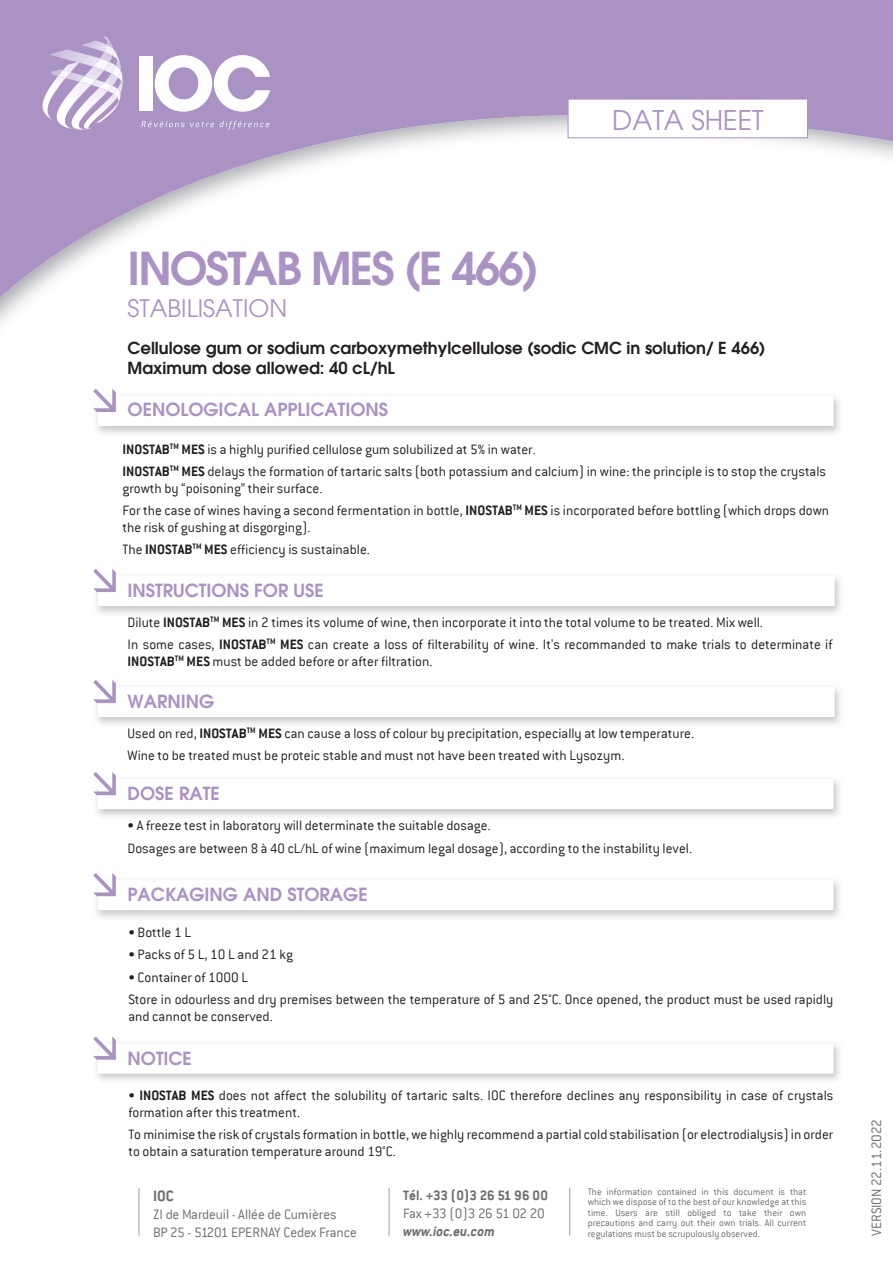
<style>
.page{position:relative;width:893px;height:1263px;background:#fff}
.page>*{position:absolute;margin:0;border:0;box-sizing:border-box;transform-origin:0 0}
.t1{font:600 45px "Avant Garde LT";letter-spacing:-.04em;color:#ab92c4}
.t2{font:27px "Avant Garde LT";color:#ab92c4}
.t3{font:24px "Avant Garde LT";color:#ab92c4}
.t4{font:600 18px "Avant Garde LT";color:#ab92c4}
.t5{font:600 16.5px/19.8px "Avant Garde LT";color:#231f20}
.t6{font:700 16.5px "Conduit ITC";color:#6c6d70}
.t7{font:300 15px/22.5px "Conduit ITC";color:#231f20}
.t8{font:300 15px/18px "Conduit ITC";letter-spacing:-.01em;color:#6c6d70}
.t9{font:700 15px "Conduit ITC";color:#6c6d70}
.t10{font:300 15px "Conduit ITC";letter-spacing:-.03em;color:#6c6d70}
.t11{font:italic 700 15px "Conduit ITC";color:#6c6d70}
.t12{font:300 10.5px/10.5px "Conduit ITC";color:#6c6d70;text-align:justify}
.s1{font-weight:700}
</style>
<div class="page">
<svg style="left:0;top:0;width:893px;height:324px"></svg>
<svg style="left:567px;top:98px;width:241px;height:41px"></svg>
<hr style="left:139px;top:1188px;width:1px;height:47px;background:#ab92c4">
<hr style="left:389px;top:1188px;width:1px;height:47px;background:#ab92c4">
<hr style="left:569px;top:1188px;width:1px;height:47px;background:#ab92c4">
<img style="left:49px;top:49px;width:6px;height:13px">
<img style="left:121px;top:75px;width:2px;height:54px">
<img style="left:113px;top:105px;width:8px;height:25px">
<img style="left:55px;top:36px;width:58px;height:94px">
<img style="left:93px;top:58px;width:6px;height:12px">
<img style="left:79px;top:76px;width:17px;height:9px">
<svg style="left:99px;top:36px;width:23px;height:69px"></svg>
<img style="left:39px;top:62px;width:40px;height:59px">
<svg style="left:58px;top:70px;width:13px;height:8px"></svg>
<svg style="left:141px;top:121px;width:73px;height:6px"></svg>
<svg style="left:220px;top:121px;width:49px;height:8px"></svg>
<div style="left:139px;top:56px;width:14px;height:55px;background:#fff"></div>
<svg style="left:155px;top:55px;width:115px;height:57px"></svg>
<svg style="left:93px;top:389px;width:740px;height:37px"></svg>
<svg style="left:93px;top:569px;width:742px;height:37px"></svg>
<svg style="left:93px;top:772px;width:740px;height:37px"></svg>
<svg style="left:93px;top:873px;width:740px;height:37px"></svg>
<svg style="left:93px;top:680px;width:742px;height:37px"></svg>
<svg style="left:93px;top:1036px;width:740px;height:38px"></svg>
<h2 class="t2" style="left:612px;top:104px;width:153px">DATA SHEET</h2>
<h1 class="t1" style="left:128px;top:239px;width:413px">INOSTAB MES (E 466)</h1>
<h3 class="t3" style="left:128px;top:294px;width:161px">STABILISATION</h3>
<p class="t5" style="left:128px;top:338px;width:639px">Cellulose gum or sodium carboxymethylcellulose (sodic CMC in solution/ E 466)<br>Maximum dose allowed: 40 cL/hL</p>
<p class="t4" style="left:128px;top:398px;width:262px">OENOLOGICAL APPLICATIONS</p>
<p class="t7" style="left:122px;top:438px;width:705px"><span class="s1">INOSTAB</span><sup>TM</sup> <span class="s1">MES</span> is a highly purified cellulose gum solubilized at 5% in water.<br><span class="s1">INOSTAB</span><sup>TM</sup> <span class="s1">MES</span> delays the formation of tartaric salts (both potassium and calcium) in wine: the principle is to stop the crystals</p>
<p class="t7" style="left:122px;top:477px;width:708px">growth by “poisoning” their surface.<br>For the case of wines having a second fermentation in bottle, <span class="s1">INOSTAB</span><sup>TM</sup> <span class="s1">MES</span> is incorporated before bottling (which drops down</p>
<p class="t7" style="left:123px;top:516px;width:249px">the risk of gushing at disgorging).<br>The <span class="s1">INOSTAB</span><sup>TM</sup> <span class="s1">MES</span> efficiency is sustainable.</p>
<p class="t4" style="left:128px;top:579px;width:198px">INSTRUCTIONS FOR USE</p>
<p class="t7" style="left:128px;top:611px;width:706px">Dilute <span class="s1">INOSTAB</span><sup>TM</sup> <span class="s1">MES</span> in 2 times its volume of wine, then incorporate it into the total volume to be treated. Mix well.<br>In some cases, <span class="s1">INOSTAB</span><sup>TM</sup> <span class="s1">MES</span> can create a loss of filterability of wine. It's recommanded to make trials to determinate if</p>
<p class="t7" style="left:128px;top:650px;width:306px"><span class="s1">INOSTAB</span><sup>TM</sup> <span class="s1">MES</span> must be added before or after filtration.</p>
<p class="t4" style="left:128px;top:690px;width:88px">WARNING</p>
<p class="t7" style="left:128px;top:722px;width:568px">Used on red, <span class="s1">INOSTAB</span><sup>TM</sup> <span class="s1">MES</span> can cause a loss of colour by precipitation, especially at low temperature.<br>Wine to be treated must be proteic stable and must not have been treated with Lysozym.</p>
<p class="t4" style="left:128px;top:782px;width:94px">DOSE RATE</p>
<p class="t7" style="left:128px;top:814px;width:566px">• A freeze test in laboratory will determinate the suitable dosage.<br>Dosages are between 8 à 40 cL/hL of wine (maximum legal dosage), according to the instability level.</p>
<p class="t4" style="left:128px;top:883px;width:242px">PACKAGING AND STORAGE</p>
<p class="t7" style="left:128px;top:921px;width:64px">• Bottle 1 L</p>
<p class="t7" style="left:128px;top:943px;width:166px">• Packs of 5 L, 10 L and 21 kg</p>
<p class="t7" style="left:128px;top:966px;width:706px">• Container of 1000 L<br>Store in odourless and dry premises between the temperature of 5 and 25°C. Once opened, the product must be used rapidly</p>
<p class="t7" style="left:128px;top:1005px;width:146px">and cannot be conserved.</p>
<p class="t4" style="left:128px;top:1046px;width:66px">NOTICE</p>
<p class="t7" style="left:128px;top:1087px;width:706px;line-height:16.5px">• <span class="s1">INOSTAB MES</span> does not affect the solubility of tartaric salts. IOC therefore declines any responsibility in case of crystals formation after this treatment.</p>
<p class="t7" style="left:128px;top:1126px;width:706px;line-height:16.5px">To minimise the risk of crystals formation in bottle, we highly recommend a partial cold stabilisation (or electrodialysis) in order to obtain a saturation temperature around 19°C.</p>
<p class="t6" style="left:153px;top:1186px;width:22px">IOC</p>
<p class="t8" style="left:153px;top:1205px;width:205px">ZI de Mardeuil - Allée de Cumières<br>BP 25 - 51201 EPERNAY Cedex France</p>
<p class="t9" style="left:403px;top:1186px;width:146px">Tél. +33 (0)3 26 51 96 00</p>
<p class="t10" style="left:403px;top:1205px;width:143px">Fax +33 (0)3 26 51 02 20</p>
<p class="t11" style="left:403px;top:1222px;width:93px">www.ioc.eu.com</p>
<p class="t12" style="left:588px;top:1186px;width:220px">The information contained in this document is that which we dispose of to the best of our knowledge at this time. Users are still obliged to take their own precautions and carry out their own trials. All current regulations must be scrupulously observed.</p>
<p class="t8" style="left:867px;top:1235px;width:118px;rotate:-90deg">VERSION 22.11.2022</p>
</div>
